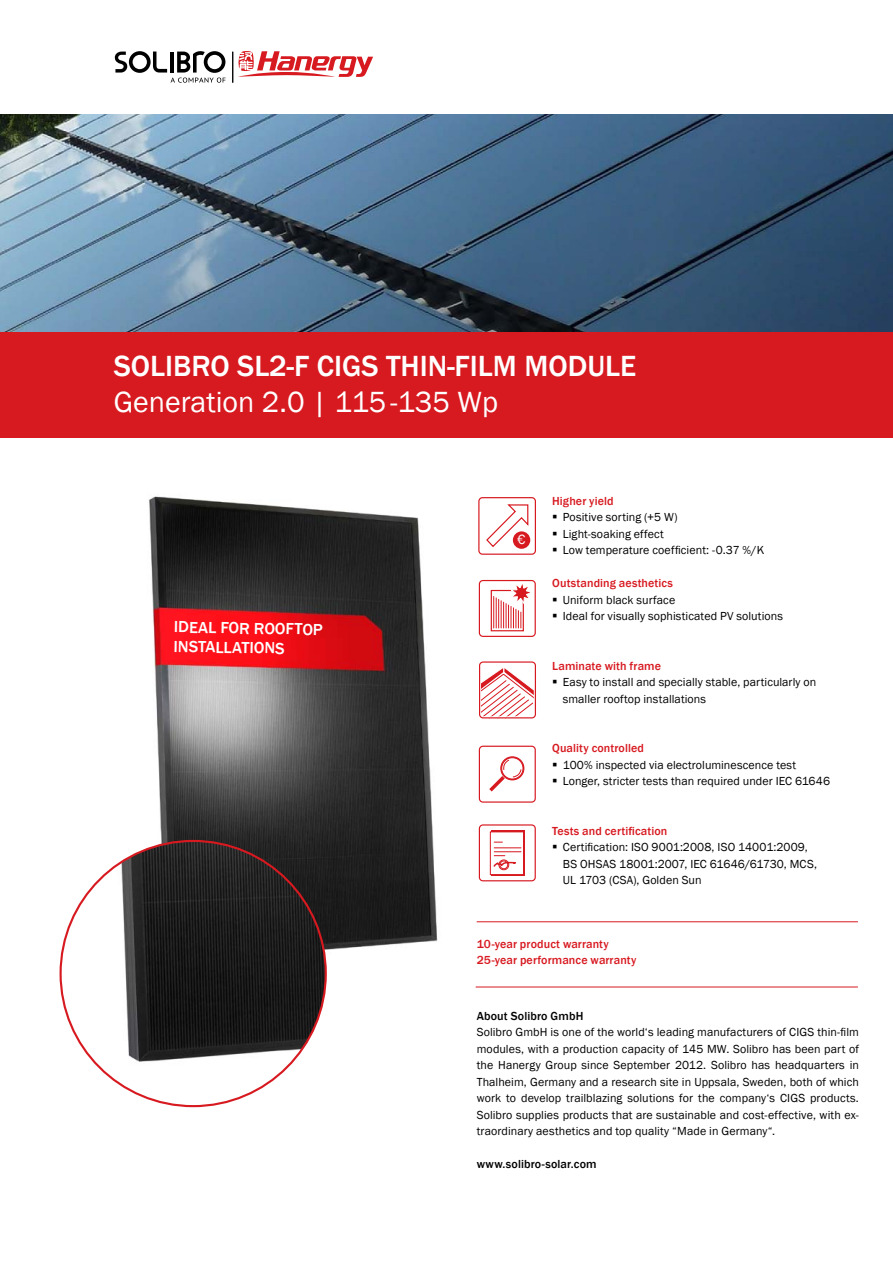
<style>
.page{position:relative;width:893px;height:1263px;background:#fff}
.page>*{position:absolute;margin:0;border:0;box-sizing:border-box;transform-origin:0 0}
.t1{font:500 30px "Franklin Gothic";color:#fff}
.t2{font:30px "Franklin Gothic";color:#fff}
.t3{font:500 16.5px/19.5px "Franklin Gothic";color:#fff}
.t4{font:13.8px "Franklin Gothic";color:#fff}
.t5{font:12px/16.5px "Franklin Gothic";letter-spacing:.005em;color:#000}
.t6{font:500 12px/16.5px "Franklin Gothic";letter-spacing:.01em;color:#d71920}
.t7{font:500 12px "Franklin Gothic";letter-spacing:.015em;color:#000}
</style>
<div class="page">
<img style="left:0;top:115px;width:893px;height:217px">
<img style="left:171px;top:77px;width:50px;height:6px">
<svg style="left:177px;top:51px;width:48px;height:22px"></svg>
<hr style="left:170px;top:52px;width:4px;height:21px;background:#000">
<svg style="left:115px;top:51px;width:52px;height:22px"></svg>
<hr style="left:232px;top:52px;width:1px;height:31px;background:#000">
<svg style="left:238px;top:51px;width:135px;height:26px"></svg>
<svg style="left:479px;top:668px;width:56px;height:51px"></svg>
<div style="left:479px;top:662px;width:57px;height:56px;border:2px solid #fff;border-radius:3px"></div>
<div style="left:479px;top:661px;width:57px;height:57px;border:1px solid #d71920;border-radius:4px"></div>
<svg style="left:486px;top:504px;width:43px;height:44px"></svg>
<div style="left:478px;top:497px;width:58px;height:58px;border:1px solid #d71920;border-radius:4px"></div>
<div style="left:513px;top:531px;width:17px;height:18px;background:#d71920;border-radius:50%"></div>
<svg style="left:479px;top:580px;width:56px;height:56px"></svg>
<div style="left:479px;top:580px;width:57px;height:57px;border:1px solid #d71920;border-radius:4px"></div>
<div style="left:491px;top:590px;width:33px;height:41px;border:1px solid #d71920"></div>
<hr style="left:493px;top:596px;width:1px;height:32px;background:#d71920">
<hr style="left:496px;top:598px;width:1px;height:30px;background:#d71920">
<svg style="left:498px;top:580px;width:36px;height:48px"></svg>
<div style="left:479px;top:746px;width:57px;height:57px;border:1px solid #d71920;border-radius:4px"></div>
<svg style="left:489px;top:756px;width:36px;height:35px"></svg>
<div style="left:491px;top:830px;width:34px;height:46px;background:#d71920"></div>
<div style="left:479px;top:824px;width:57px;height:57px;border:1px solid #d71920;border-radius:4px"></div>
<div style="left:490px;top:832px;width:33px;height:42px;background:#fff"></div>
<div style="left:490px;top:831px;width:34px;height:44px;border:1px solid #d71920"></div>
<svg style="left:494px;top:842px;width:27px;height:14px"></svg>
<svg style="left:493px;top:862px;width:23px;height:5px"></svg>
<div style="left:500px;top:861px;width:8px;height:8px;border:1px solid #d71920;border-radius:50%"></div>
<div style="left:499px;top:860px;width:10px;height:10px;border:1px solid #d71920;border-radius:50%"></div>
<img style="left:149px;top:496px;width:289px;height:466px">
<img style="left:61px;top:841px;width:265px;height:262px">
<div style="left:0;top:332px;width:893px;height:106px;background:#d71920"></div>
<hr style="left:476px;top:987px;width:382px;height:1px;background:#d71920">
<hr style="left:477px;top:921px;width:381px;height:1px;background:#d71920">
<h1 class="t1" style="left:114px;top:348px;width:521px">SOLIBRO SL2-F CIGS THIN-FILM MODULE</h1>
<h1 class="t2" style="left:114px;top:384px;width:386px">Generation 2.0 | 115-135 Wp</h1>
<h2 class="t3" style="left:174px;top:617px;width:150px;rotate:1deg">IDEA L FOR ROOFTOP<br>INSTALLATIONS</h2>
<p class="t4" style="left:518px;top:531px;width:10px">€</p>
<p class="t6" style="left:552px;top:493px;width:63px">Higher yield</p>
<p class="t5" style="left:563px;top:509px;width:203px">Positive sorting (+5 W)<br>Light-soaking effect<br>Low temperature coefficient: -0.37 %/K</p>
<p class="t6" style="left:552px;top:575px;width:122px">Outstanding aesthetics</p>
<p class="t5" style="left:563px;top:592px;width:222px">Uniform black surface<br>Ideal for visually sophisticated PV solutions</p>
<p class="t6" style="left:552px;top:658px;width:110px">Laminate with frame</p>
<p class="t5" style="left:563px;top:674px;width:255px">Easy to install and specially stable, particularly on smaller rooftop installations</p>
<p class="t6" style="left:552px;top:740px;width:93px">Quality controlled</p>
<p class="t5" style="left:563px;top:757px;width:269px">100% inspected via electroluminescence test<br>Longer, stricter tests than required under IEC 61646</p>
<p class="t6" style="left:552px;top:823px;width:117px">Tests and certification</p>
<p class="t5" style="left:563px;top:839px;width:256px">Certification: ISO 9001:2008, ISO 14001:2009,<br>BS OHSAS 18001:2007, IEC 61646/61730, MCS,<br>UL 1703 (CSA), Golden Sun</p>
<p class="t6" style="left:477px;top:935px;width:161px">10-year product warranty<br>25-year performance warranty</p>
<p class="t7" style="left:477px;top:1008px;width:108px">About Solibro GmbH</p>
<p class="t5" style="left:477px;top:1024px;width:384px;text-align:justify">Solibro GmbH is one of the world‘s leading manufacturers of CIGS thin-film modules, with a production capacity of 145 MW. Solibro has been part of the Hanergy Group since September 2012. Solibro has headquarters in Thalheim, Germany and a research site in Uppsala, Sweden, both of which work to develop trailblazing solutions for the company‘s CIGS products.<br>Solibro supplies products that are sustainable and cost-effective, with ex&shy;traordinary aesthetics and top quality “Made in Germany“.</p>
<p class="t7" style="left:477px;top:1156px;width:121px">www.solibro-solar.com</p>
</div>
